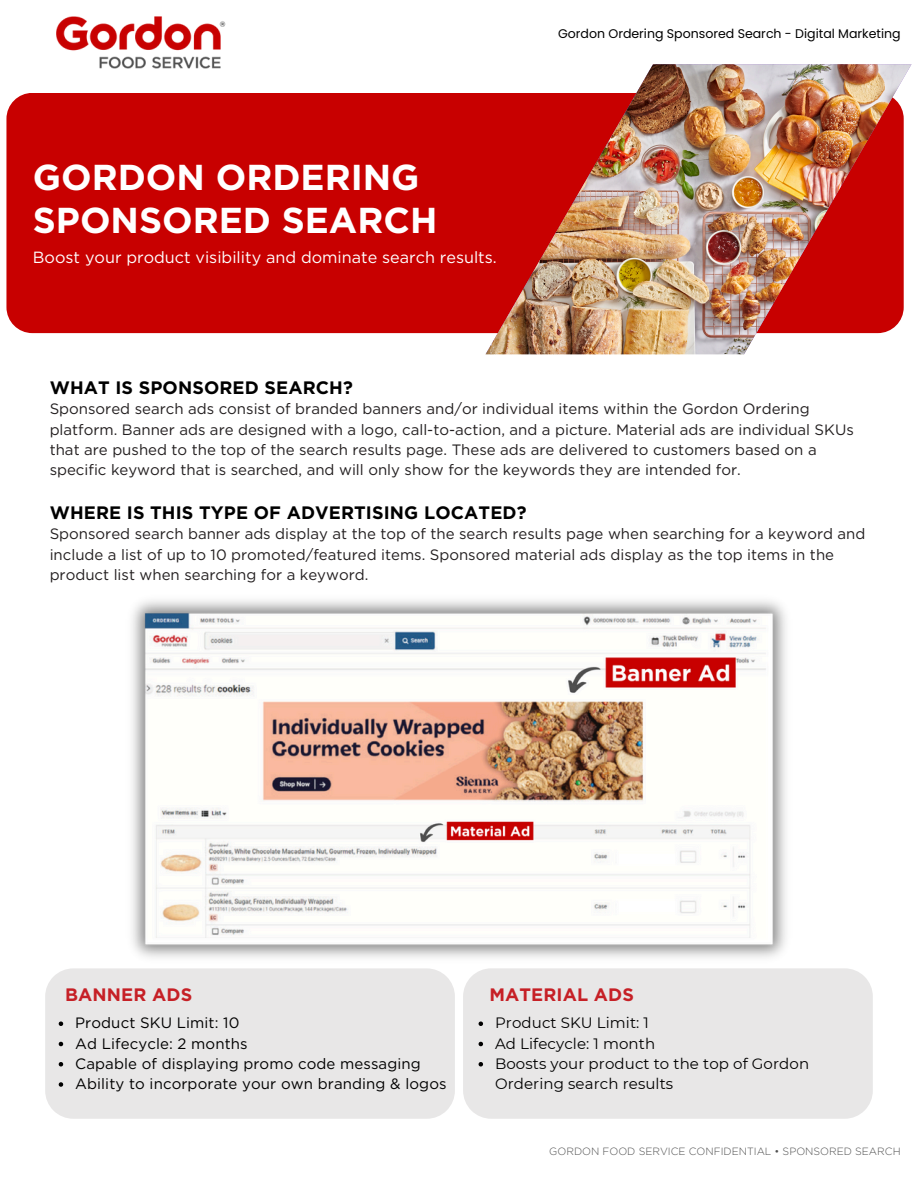
<style>
.page{position:relative;width:918px;height:1188px;background:#fff}
.page>*{position:absolute;margin:0;border:0;box-sizing:border-box;transform-origin:0 0}
.t1{font:700 36px/42.8px "Gotham";color:#fff}
.t2{font:700 18px "Gotham";letter-spacing:.005em;color:#000}
.t3{font:700 18px "Gotham";letter-spacing:.005em;color:#c62026}
.t4{font:16.2px "Gotham";color:#fff}
.t5{font:15px/20.2px "Gotham";color:#231f20}
.t6{font:15px "Gotham";letter-spacing:.005em;color:#000}
.t7{font:15px/20.2px "Montserrat";letter-spacing:.005em;color:#000}
.t8{font:12.6px "Poppins";color:#000}
.t9{font:300 10.5px "Gotham";color:#505050}
</style>
<div class="page">
<img style="left:56px;top:16px;width:170px;height:53px">
<img style="left:132px;top:600px;width:654px;height:358px">
<div style="left:6px;top:93px;width:898px;height:240px;background:#c80000;border-radius:26px"></div>
<img style="left:486px;top:64px;width:426px;height:290px">
<div style="left:45px;top:968px;width:410px;height:151px;background:#e8e7e7"></div>
<div style="left:463px;top:968px;width:410px;height:151px;background:#e8e7e7"></div>
<svg style="left:59px;top:1022px;width:4px;height:4px"></svg>
<svg style="left:59px;top:1042px;width:4px;height:4px"></svg>
<svg style="left:59px;top:1062px;width:4px;height:5px"></svg>
<svg style="left:59px;top:1082px;width:4px;height:5px"></svg>
<svg style="left:479px;top:1022px;width:4px;height:4px"></svg>
<svg style="left:479px;top:1042px;width:4px;height:4px"></svg>
<svg style="left:479px;top:1062px;width:4px;height:5px"></svg>
<h3 class="t1" style="left:33px;top:155px;width:406px">GORDON ORDERING<br>SPONSORED SEARCH</h3>
<p class="t4" style="left:33px;top:247px;width:465px">Boost your product visibility and dominate search results.</p>
<p class="t8" style="left:558px;top:25px;width:344px">Gordon Ordering Sponsored Search - Digital Marketing</p>
<p class="t2" style="left:50px;top:377px;width:305px">WHAT IS SPONSORED SEARCH?</p>
<p class="t5" style="left:50px;top:399px;width:806px">Sponsored search ads consist of branded banners and/or individual items within the Gordon Ordering platform. Banner ads are designed with a logo, call-to-action, and a picture. Material ads are individual SKUs that are pushed to the top of the search results page. These ads are delivered to customers based on a specific keyword that is searched, and will only show for the keywords they are intended for.</p>
<p class="t2" style="left:50px;top:502px;width:478px">WHERE IS THIS TYPE OF ADVERTISING LOCATED?</p>
<p class="t5" style="left:50px;top:524px;width:817px">Sponsored search banner ads display at the top of the search results page when searching for a keyword and include a list of up to 10 promoted/featured items. Sponsored material ads display as the top items in the product list when searching for a keyword.</p>
<p class="t3" style="left:65px;top:984px;width:129px">BANNER ADS</p>
<p class="t3" style="left:489px;top:984px;width:146px">MATERIAL ADS</p>
<p class="t6" style="left:75px;top:1014px;width:166px">Product SKU Limit: 10</p>
<p class="t6" style="left:75px;top:1034px;width:174px">Ad Lifecycle: 2 months</p>
<p class="t6" style="left:75px;top:1054px;width:347px">Capable of displaying promo code messaging</p>
<p class="t6" style="left:75px;top:1075px;width:373px">Ability to incorporate your own branding &amp; logos</p>
<h2 class="t7" style="left:495px;top:1013px;width:155px">Product SKU Limit: 1</h2>
<p class="t7" style="left:495px;top:1033px;width:162px">Ad Lifecycle: 1 month</p>
<p class="t7" style="left:495px;top:1053px;width:316px">Boosts your product to the top of Gordon<br>Ordering search results</p>
<h2 class="t9" style="left:549px;top:1145px;width:353px">GORDON FOOD SERVICE CONFIDENTIAL • SPONSORED SEARCH</h2>
</div>
